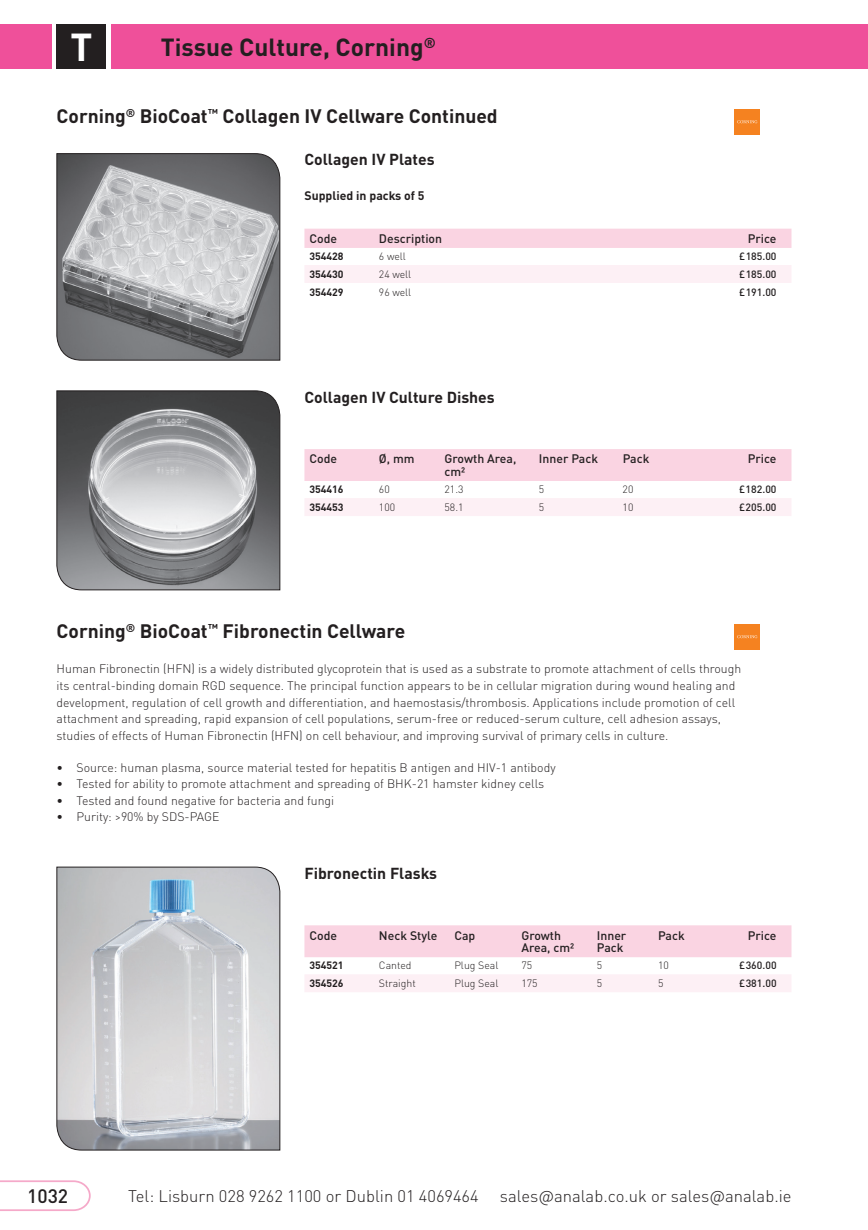
<style>
.page{position:relative;width:868px;height:1230px;background:#fff}
.page>*{position:absolute;margin:0;border:0;box-sizing:border-box;transform-origin:0 0}
.t1{font:700 38.5px "DIN Pro";color:#fff}
.t2{font:700 24.5px "DIN Pro";color:#231f20}
.t3{font:700 19.25px "DIN Pro";color:#231f20}
.t4{font:500 19.25px "DIN Pro";color:#231f20}
.t5{font:300 16.62px "DIN Pro";color:#231f20}
.t6{font:700 15.75px "DIN Pro";color:#231f20}
.t7{font:300 12.25px/16.6px "DIN Pro";color:#231f20}
.t8{font:500 12.25px/12.6px "DIN Pro";color:#231f20}
.t9{font:700 12.25px "DIN Pro";color:#231f20}
.t10{font:300 10.5px "DIN Pro";color:#231f20}
.t11{font:500 10.5px "DIN Pro";color:#231f20}
.t12{font:700 10.5px "DIN Pro";color:#231f20}
</style>
<div class="page">
<hr style="left:865px;top:24px;width:2px;height:45px;background:#ef509a">
<div style="left:111px;top:24px;width:754px;height:45px;background:#ef509a"></div>
<div style="left:57px;top:24px;width:49px;height:45px;background:#231f20"></div>
<div style="left:0;top:24px;width:52px;height:45px;background:#ef509a"></div>
<svg style="left:0;top:1180px;width:91px;height:31px"></svg>
<div style="left:734px;top:109px;width:26px;height:25px;background:#f58220"></div>
<svg style="left:737px;top:120px;width:20px;height:3px"></svg>
<div style="left:304px;top:229px;width:487px;height:19px;background:#fad4e2"></div>
<div style="left:305px;top:265px;width:486px;height:18px;background:#fdf0f5"></div>
<svg style="left:56px;top:153px;width:224px;height:207px;background:#97979a"></svg>
<div style="left:304px;top:449px;width:487px;height:32px;background:#fad4e2"></div>
<div style="left:305px;top:498px;width:486px;height:18px;background:#fdf0f5"></div>
<svg style="left:56px;top:390px;width:224px;height:200px;background:#8a8b8d"></svg>
<div style="left:734px;top:623px;width:26px;height:26px;background:#f58220"></div>
<svg style="left:737px;top:635px;width:20px;height:3px"></svg>
<div style="left:304px;top:925px;width:487px;height:32px;background:#fad4e2"></div>
<div style="left:305px;top:974px;width:486px;height:18px;background:#fdf0f5"></div>
<svg style="left:56px;top:866px;width:224px;height:284px;background:#c8cace"></svg>
<h1 class="t1" style="left:70px;top:15px;width:23px">T</h1>
<h2 class="t2" style="left:161px;top:26px;width:276px">Tissue Culture, Corning<sup>®</sup></h2>
<h3 class="t3" style="left:57px;top:100px;width:442px">Corning<sup>®</sup> BioCoat<sup>™</sup> Collagen IV Cellware Continued</h3>
<p class="t6" style="left:304px;top:147px;width:132px">Collagen IV Plates</p>
<p class="t9" style="left:304px;top:185px;width:122px">Supplied in packs of 5</p>
<p class="t8" style="left:309px;top:231px;width:29px">Code</p>
<p class="t8" style="left:379px;top:231px;width:65px">Description</p>
<p class="t8" style="left:747px;top:231px;width:30px">Price</p>
<p class="t12" style="left:309px;top:247px;width:36px">354428</p>
<p class="t10" style="left:379px;top:248px;width:28px">6 well</p>
<p class="t11" style="left:739px;top:248px;width:39px">£185.00</p>
<p class="t12" style="left:309px;top:265px;width:36px">354430</p>
<p class="t10" style="left:379px;top:266px;width:34px">24 well</p>
<p class="t11" style="left:739px;top:266px;width:39px">£185.00</p>
<p class="t12" style="left:309px;top:283px;width:36px">354429</p>
<p class="t10" style="left:379px;top:284px;width:34px">96 well</p>
<p class="t11" style="left:739px;top:284px;width:39px">£191.00</p>
<p class="t6" style="left:304px;top:384px;width:192px">Collagen IV Culture Dishes</p>
<p class="t8" style="left:309px;top:451px;width:29px">Code</p>
<p class="t8" style="left:379px;top:451px;width:37px">Ø, mm</p>
<p class="t8" style="left:444px;top:451px;width:73px">Growth Area, cm²</p>
<p class="t8" style="left:538px;top:451px;width:61px">Inner Pack</p>
<p class="t8" style="left:622px;top:451px;width:28px">Pack</p>
<p class="t8" style="left:747px;top:451px;width:30px">Price</p>
<p class="t12" style="left:309px;top:480px;width:36px">354416</p>
<p class="t10" style="left:379px;top:481px;width:12px">60</p>
<p class="t10" style="left:444px;top:481px;width:20px">21.3</p>
<p class="t10" style="left:538px;top:481px;width:7px">5</p>
<p class="t10" style="left:622px;top:481px;width:12px">20</p>
<p class="t11" style="left:739px;top:481px;width:39px">£182.00</p>
<p class="t12" style="left:309px;top:498px;width:36px">354453</p>
<p class="t10" style="left:379px;top:499px;width:18px">100</p>
<p class="t10" style="left:444px;top:499px;width:20px">58.1</p>
<p class="t10" style="left:538px;top:499px;width:7px">5</p>
<p class="t10" style="left:622px;top:499px;width:12px">10</p>
<p class="t11" style="left:739px;top:498px;width:39px">£205.00</p>
<h3 class="t3" style="left:57px;top:615px;width:350px">Corning<sup>®</sup> BioCoat<sup>™</sup> Fibronectin Cellware</h3>
<p class="t7" style="left:57px;top:659px;width:686px">Human Fibronectin (HFN) is a widely distributed glycoprotein that is used as a substrate to promote attachment of cells through its central-binding domain RGD sequence. The principal function appears to be in cellular migration during wound healing and development, regulation of cell growth and differentiation, and haemostasis/thrombosis. Applications include promotion of cell attachment and spreading, rapid expansion of cell populations, serum-free or reduced-serum culture, cell adhesion assays, studies of effects of Human Fibronectin (HFN) on cell behaviour, and improving survival of primary cells in culture.</p>
<p class="t7" style="left:57px;top:757px;width:500px">• Source: human plasma, source material tested for hepatitis B antigen and HIV-1 antibody</p>
<p class="t7" style="left:57px;top:774px;width:489px">• Tested for ability to promote attachment and spreading of BHK-21 hamster kidney cells</p>
<p class="t7" style="left:57px;top:791px;width:279px">• Tested and found negative for bacteria and fungi</p>
<p class="t7" style="left:57px;top:807px;width:164px">• Purity: ﹥ 90% by SDS-PAGE</p>
<p class="t6" style="left:304px;top:860px;width:134px">Fibronectin Flasks</p>
<p class="t8" style="left:309px;top:927px;width:29px">Code</p>
<p class="t8" style="left:379px;top:927px;width:60px">Neck Style</p>
<p class="t8" style="left:454px;top:927px;width:22px">Cap</p>
<p class="t8" style="left:521px;top:927px;width:54px">Growth<br>Area, cm²</p>
<p class="t8" style="left:596px;top:927px;width:31px">Inner<br>Pack</p>
<p class="t8" style="left:657px;top:927px;width:28px">Pack</p>
<p class="t8" style="left:747px;top:927px;width:30px">Price</p>
<p class="t12" style="left:309px;top:956px;width:36px">354521</p>
<p class="t10" style="left:379px;top:957px;width:34px">Canted</p>
<p class="t10" style="left:454px;top:957px;width:46px">Plug Seal</p>
<p class="t10" style="left:521px;top:957px;width:12px">75</p>
<p class="t10" style="left:596px;top:957px;width:7px">5</p>
<p class="t10" style="left:657px;top:957px;width:12px">10</p>
<p class="t11" style="left:739px;top:957px;width:39px">£360.00</p>
<p class="t12" style="left:309px;top:974px;width:36px">354526</p>
<p class="t10" style="left:379px;top:975px;width:38px">Straight</p>
<p class="t10" style="left:454px;top:975px;width:46px">Plug Seal</p>
<p class="t10" style="left:521px;top:975px;width:18px">175</p>
<p class="t10" style="left:596px;top:975px;width:7px">5</p>
<p class="t10" style="left:657px;top:975px;width:7px">5</p>
<p class="t11" style="left:739px;top:974px;width:39px">£381.00</p>
<h3 class="t4" style="left:27px;top:1180px;width:43px">1032</h3>
<h3 class="t5" style="left:128px;top:1183px;width:352px">Tel: Lisburn 028 9262 1100 or Dublin 01 4069464</h3>
<h3 class="t5" style="left:500px;top:1183px;width:293px">sales@analab.co.uk or sales@analab.ie</h3>
</div>
